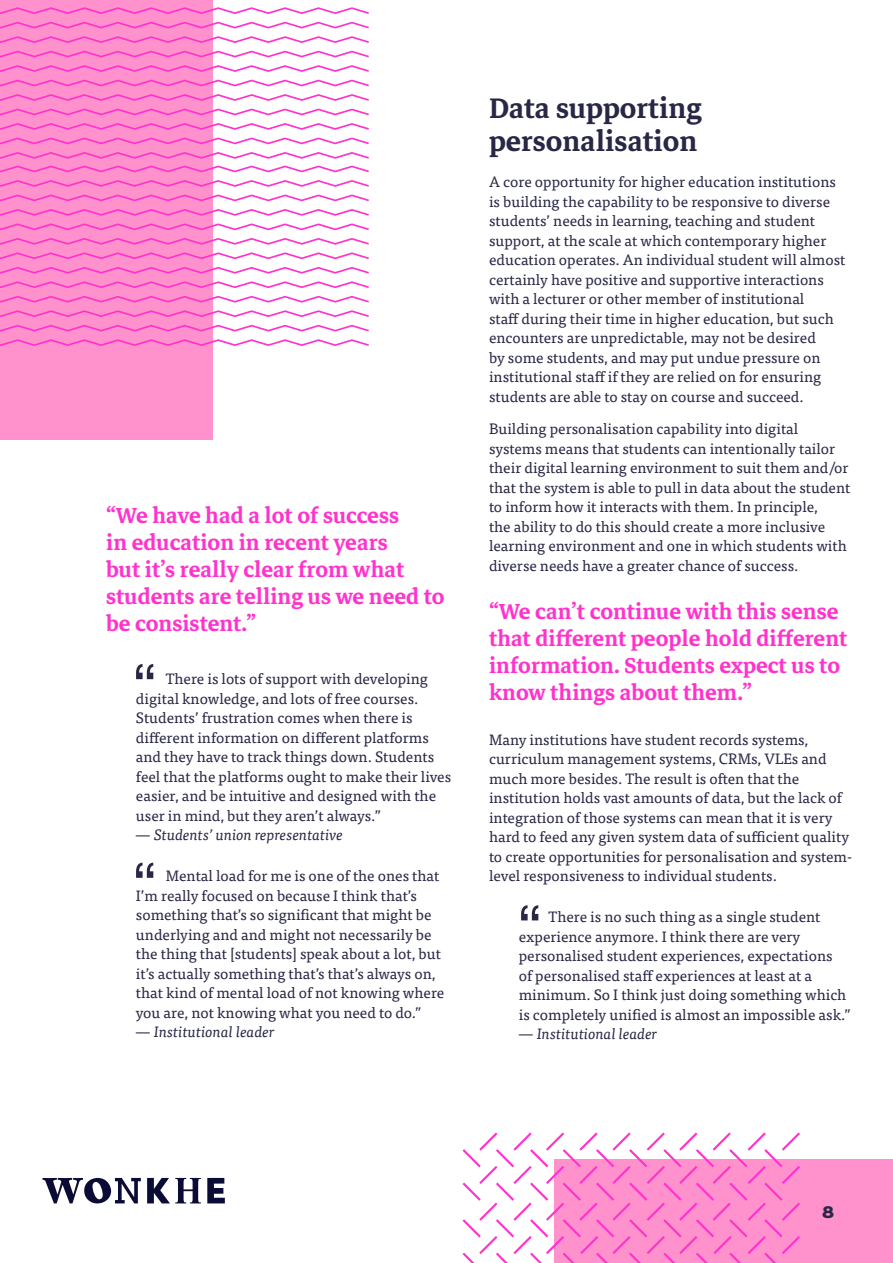
<style>
.page{position:relative;width:893px;height:1263px;background:#fff}
.page>*{position:absolute;margin:0;border:0;box-sizing:border-box;transform-origin:0 0}
.t1{font:600 39px/33px "Markazi Text";color:#282846}
.t2{font:600 30px/27px "Markazi Text";color:#f3c}
.t3{font:700 16.5px "Caslons Egyptian";color:#282846}
.t4{font:15px/19.5px "Tisa Pro";color:#282846}
.t5{font:italic 15px "Tisa Pro";color:#282846}
</style>
<div class="page">
<svg style="left:43px;top:1178px;width:182px;height:25px"></svg>
<div style="left:555px;top:1159px;width:338px;height:104px;background:#ff91cc"></div>
<svg style="left:462px;top:1132px;width:338px;height:131px"></svg>
<div style="left:0;top:0;width:213px;height:439px;background:#ff91cc"></div>
<svg style="left:0;top:165px;width:369px;height:181px"></svg>
<svg style="left:0;top:7px;width:369px;height:152px"></svg>
<svg style="left:136px;top:664px;width:17px;height:15px"></svg>
<svg style="left:136px;top:863px;width:17px;height:15px"></svg>
<svg style="left:521px;top:905px;width:17px;height:15px"></svg>
<h2 class="t2" style="left:106px;top:504px;width:340px">“We have had a lot of success<br>in education in recent years<br>but it’s really clear from what students are telling us we need to be consistent.”</h2>
<p class="t4" style="left:136px;top:668px;width:317px;text-indent:30px">There is lots of support with developing digital knowledge, and lots of free courses.<br>Students’ frustration comes when there is different information on different platforms and they have to track things down. Students feel that the platforms ought to make their lives easier, and be intuitive and designed with the user in mind, but they aren’t always.”</p>
<p class="t5" style="left:136px;top:824px;width:209px">— Students’ union representative</p>
<p class="t4" style="left:136px;top:865px;width:310px;text-indent:30px">Mental load for me is one of the ones that I’m really focused on because I think that’s something that’s so significant that might be underlying and and might not necessarily be the thing that [students] speak about a lot, but it’s actually something that’s that’s always on, that kind of mental load of not knowing where you are, not knowing what you need to do.”</p>
<p class="t5" style="left:136px;top:1021px;width:140px">— Institutional leader</p>
<h1 class="t1" style="left:489px;top:94px;width:214px">Data supporting personalisation</h1>
<p class="t4" style="left:489px;top:171px;width:358px">A core opportunity for higher education institutions is building the capability to be responsive to diverse students’ needs in learning, teaching and student support, at the scale at which contemporary higher education operates. An individual student will almost certainly have positive and supportive interactions with a lecturer or other member of institutional<br>staff during their time in higher education, but such encounters are unpredictable, may not be desired<br>by some students, and may put undue pressure on institutional staff if they are relied on for ensuring students are able to stay on course and succeed.</p>
<p class="t4" style="left:489px;top:418px;width:363px">Building personalisation capability into digital systems means that students can intentionally tailor their digital learning environment to suit them and/or that the system is able to pull in data about the student to inform how it interacts with them. In principle,<br>the ability to do this should create a more inclusive learning environment and one in which students with diverse needs have a greater chance of success.</p>
<h2 class="t2" style="left:489px;top:600px;width:360px">“We can’t continue with this sense that different people hold different information. Students expect us to know things about them.”</h2>
<p class="t4" style="left:489px;top:729px;width:364px">Many institutions have student records systems, curriculum management systems, CRMs, VLEs and much more besides. The result is often that the institution holds vast amounts of data, but the lack of integration of those systems can mean that it is very hard to feed any given system data of sufficient quality to create opportunities for personalisation and system&shy;level responsiveness to individual students.</p>
<p class="t4" style="left:519px;top:906px;width:334px;text-indent:30px">There is no such thing as a single student experience anymore. I think there are very personalised student experiences, expectations<br>of personalised staff experiences at least at a minimum. So I think just doing something which is completely unified is almost an impossible ask.”</p>
<p class="t5" style="left:519px;top:1023px;width:140px">— Institutional leader</p>
<p class="t3" style="left:822px;top:1201px;width:14px">8</p>
</div>
